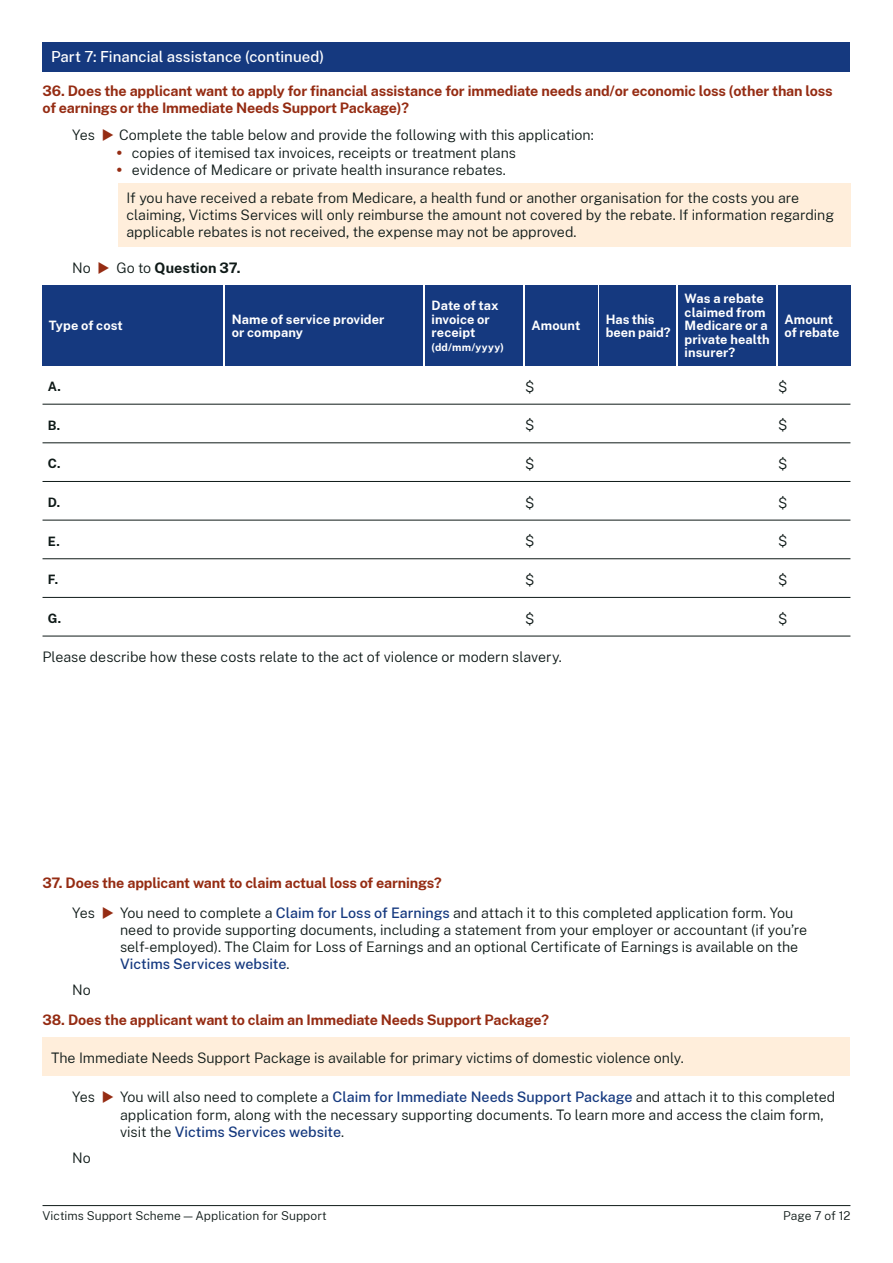
<style>
.page{position:relative;width:893px;height:1263px;background:#fff}
.page>*{position:absolute;margin:0;border:0;box-sizing:border-box;transform-origin:0 0}
.Heading_4__H4__white_on_Blue_01{font:500 15px "Public Sans";color:#fff}
.Body{font:300 14.25px/17.2px "Public Sans";color:#0f1a18}
.Numbered_questions{font:700 14.25px/17.2px "Public Sans";letter-spacing:-.01em;color:#952c13}
.Level_1_bullet{font:300 14.25px "Public Sans";color:#0f1a18}
.Body-2{font:700 14.25px "Public Sans";letter-spacing:.005em;color:#0f1a18}
.t1{font:700 12.75px/13.5px "Public Sans";letter-spacing:.005em;color:#fff}
.Body-3{font:700 12.75px "Public Sans";color:#0f1a18}
.t2{font:300 12px "Public Sans";letter-spacing:.005em;color:#0f1a18}
.t3{font:700 10.5px "Public Sans";letter-spacing:.04em;color:#fff}
.s1{color:#952c13}
.s2{font-weight:900;color:#952c13}
.s3{font-weight:300}
.s4{font-weight:500;color:#15397f}
</style>
<div class="page">
<hr style="left:43px;top:1205px;width:807px;height:1px;background:#0f1a18">
<div style="left:118px;top:183px;width:732px;height:64px;background:#ffeedb"></div>
<div style="left:43px;top:1037px;width:807px;height:39px;background:#ffeedb"></div>
<div style="left:43px;top:43px;width:807px;height:29px;background:#15397f"></div>
<div style="left:225px;top:285px;width:198px;height:81px;background:#15397f"></div>
<div style="left:425px;top:285px;width:98px;height:81px;background:#15397f"></div>
<div style="left:678px;top:285px;width:98px;height:81px;background:#15397f"></div>
<div style="left:600px;top:285px;width:76px;height:81px;background:#15397f"></div>
<div style="left:525px;top:285px;width:72px;height:81px;background:#15397f"></div>
<div style="left:43px;top:285px;width:180px;height:81px;background:#15397f"></div>
<div style="left:778px;top:285px;width:72px;height:81px;background:#15397f"></div>
<hr style="left:43px;top:443px;width:807px;height:1px;background:#0f1a18">
<hr style="left:43px;top:404px;width:807px;height:1px;background:#0f1a18">
<hr style="left:43px;top:520px;width:807px;height:1px;background:#0f1a18">
<hr style="left:43px;top:481px;width:807px;height:1px;background:#0f1a18">
<hr style="left:43px;top:558px;width:807px;height:1px;background:#0f1a18">
<hr style="left:43px;top:636px;width:807px;height:1px;background:#0f1a18">
<hr style="left:43px;top:597px;width:807px;height:1px;background:#0f1a18">
<h1 class="Heading_4__H4__white_on_Blue_01" style="left:51px;top:46px;width:275px">Part 7: Financial assistance (continued)</h1>
<p class="Numbered_questions" style="left:43px;top:81px;width:792px">36. Does the applicant want to apply for financial assistance for immediate needs and/or economic loss (other than loss of earnings or the Immediate Needs Support Package)?</p>
<p class="Body" style="left:72px;top:126px;width:523px">Yes <span class="s1">◆</span> Complete the table below and provide the following with this application:</p>
<p class="Level_1_bullet" style="left:117px;top:143px;width:401px"><span class="s2">•</span> copies of itemised tax invoices, receipts or treatment plans</p>
<p class="Level_1_bullet" style="left:117px;top:160px;width:391px"><span class="s2">•</span> evidence of Medicare or private health insurance rebates.</p>
<p class="Body" style="left:126px;top:188px;width:709px">If you have received a rebate from Medicare, a health fund or another organisation for the costs you are claiming, Victims Services will only reimburse the amount not covered by the rebate. If information regarding applicable rebates is not received, the expense may not be approved.</p>
<p class="Body-2" style="left:72px;top:257px;width:170px"><span class="s3">No</span> <span class="s1">◆</span> <span class="s3">Go to</span> Question 37.</p>
<p class="t1" style="left:685px;top:291px;width:86px">Was a rebate claimed from<br>Medicare or a private health insurer?</p>
<p class="t1" style="left:432px;top:298px;width:69px">Date of tax invoice or receipt</p>
<p class="t3" style="left:432px;top:339px;width:74px">(dd/mm/yyyy)</p>
<p class="t1" style="left:232px;top:311px;width:154px">Name of service provider or company</p>
<p class="t1" style="left:606px;top:311px;width:66px">Has this been paid?</p>
<p class="t1" style="left:49px;top:318px;width:75px">Type of cost</p>
<p class="t1" style="left:531px;top:318px;width:50px">Amount</p>
<p class="t1" style="left:784px;top:311px;width:57px">Amount of rebate</p>
<p class="Body-3" style="left:48px;top:377px;width:15px">A.</p>
<p class="Body" style="left:525px;top:377px;width:11px">$</p>
<p class="Body" style="left:778px;top:377px;width:11px">$</p>
<p class="Body-3" style="left:48px;top:415px;width:14px">B.</p>
<p class="Body" style="left:525px;top:416px;width:11px">$</p>
<p class="Body" style="left:778px;top:416px;width:11px">$</p>
<p class="Body-3" style="left:48px;top:454px;width:14px">C.</p>
<p class="Body" style="left:525px;top:454px;width:11px">$</p>
<p class="Body" style="left:778px;top:454px;width:11px">$</p>
<p class="Body-3" style="left:48px;top:493px;width:14px">D.</p>
<p class="Body" style="left:525px;top:493px;width:11px">$</p>
<p class="Body" style="left:778px;top:493px;width:11px">$</p>
<p class="Body-3" style="left:48px;top:531px;width:13px">E.</p>
<p class="Body" style="left:525px;top:532px;width:11px">$</p>
<p class="Body" style="left:778px;top:532px;width:11px">$</p>
<p class="Body-3" style="left:48px;top:570px;width:12px">F.</p>
<p class="Body" style="left:525px;top:570px;width:11px">$</p>
<p class="Body" style="left:778px;top:570px;width:11px">$</p>
<p class="Body-3" style="left:48px;top:609px;width:15px">G.</p>
<p class="Body" style="left:525px;top:609px;width:11px">$</p>
<p class="Body" style="left:778px;top:609px;width:11px">$</p>
<p class="Body" style="left:43px;top:648px;width:521px">Please describe how these costs relate to the act of violence or modern slavery.</p>
<p class="Numbered_questions" style="left:43px;top:873px;width:401px">37. Does the applicant want to claim actual loss of earnings?</p>
<p class="Body" style="left:120px;top:903px;width:689px;text-indent:-48px">Yes <span class="s1">◆</span> You need to complete a <span class="s4">Claim for Loss of Earnings</span> and attach it to this completed application form. You need to provide supporting documents, including a statement from your employer or accountant (if you’re self-employed). The Claim for Loss of Earnings and an optional Certificate of Earnings is available on the <span class="s4">Victims Services website</span>.</p>
<p class="Body" style="left:72px;top:981px;width:20px">No</p>
<p class="Numbered_questions" style="left:43px;top:1010px;width:508px">38. Does the applicant want to claim an Immediate Needs Support Package?</p>
<p class="Body" style="left:51px;top:1049px;width:634px">The Immediate Needs Support Package is available for primary victims of domestic violence only.</p>
<p class="Body" style="left:120px;top:1088px;width:717px;text-indent:-48px">Yes <span class="s1">◆</span> You will also need to complete a <span class="s4">Claim for Immediate Needs Support Package</span> and attach it to this completed application form, along with the necessary supporting documents. To learn more and access the claim form, visit the <span class="s4">Victims Services website</span>.</p>
<p class="Body" style="left:72px;top:1149px;width:20px">No</p>
<p class="t2" style="left:43px;top:1208px;width:286px">Victims Support Scheme — Application for Support</p>
<p class="t2" style="left:783px;top:1208px;width:69px">Page 7 of 12</p>
</div>
